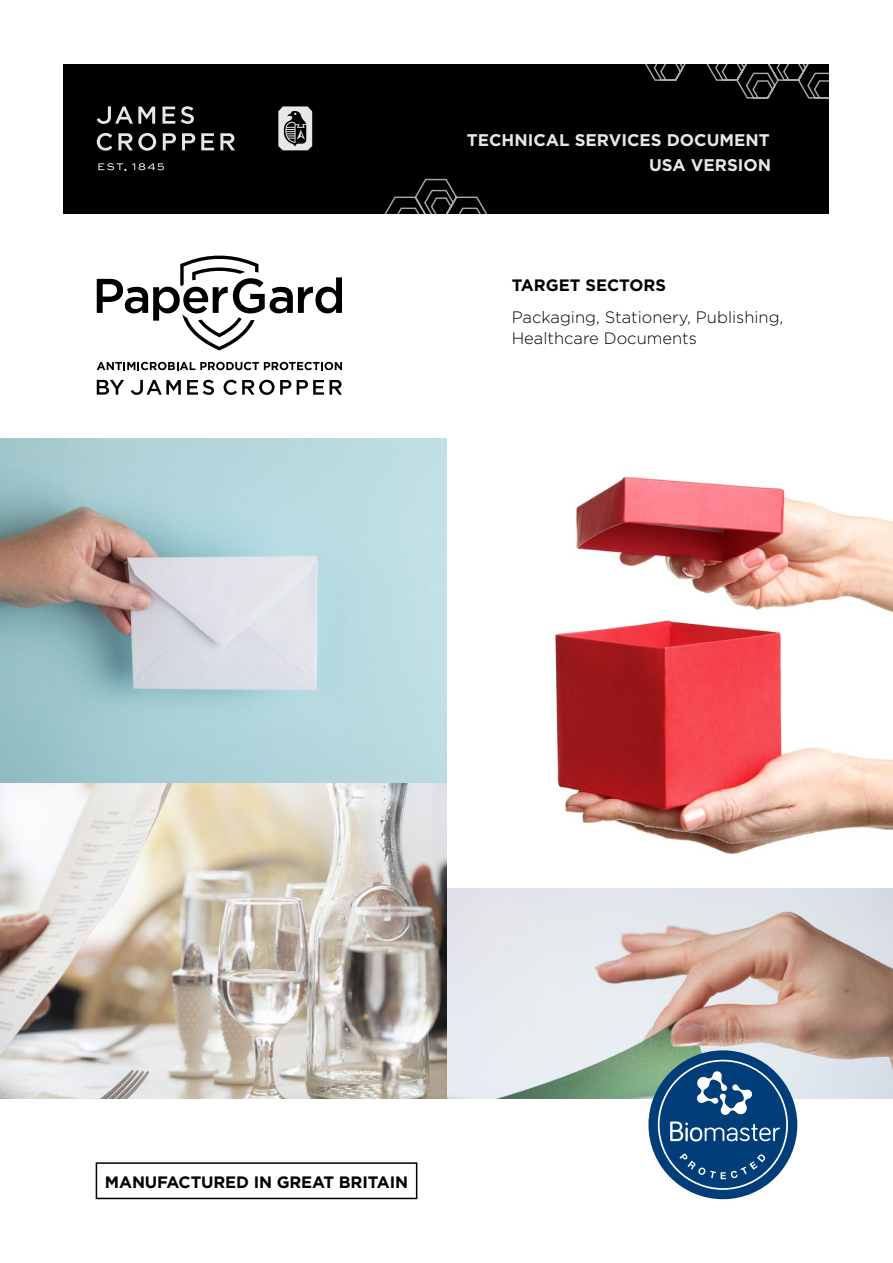
<style>
.page{position:relative;width:893px;height:1263px;background:#fff}
.page>*{position:absolute;margin:0;border:0;box-sizing:border-box;transform-origin:0 0}
.t1{font:700 16.95px "Gotham";color:#e6e7e8}
.t2{font:300 16.5px/21px "Gotham";color:#000}
.t3{font:700 16.5px "Gotham";letter-spacing:-.01em;color:#000}
</style>
<div class="page">
<img style="left:0;top:783px;width:893px;height:315px">
<svg style="left:446px;top:438px;width:447px;height:449px"></svg>
<div style="left:64px;top:64px;width:765px;height:149px;background:#000"></div>
<svg style="left:385px;top:64px;width:443px;height:149px"></svg>
<div style="left:96px;top:1162px;width:321px;height:37px;border:2px solid #000"></div>
<svg style="left:98px;top:163px;width:28px;height:8px"></svg>
<svg style="left:132px;top:163px;width:32px;height:7px"></svg>
<svg style="left:162px;top:107px;width:13px;height:17px"></svg>
<svg style="left:181px;top:106px;width:13px;height:18px"></svg>
<svg style="left:97px;top:106px;width:58px;height:18px"></svg>
<svg style="left:97px;top:133px;width:15px;height:18px"></svg>
<svg style="left:220px;top:133px;width:15px;height:17px"></svg>
<svg style="left:118px;top:133px;width:38px;height:18px"></svg>
<svg style="left:201px;top:133px;width:13px;height:17px"></svg>
<svg style="left:163px;top:133px;width:13px;height:17px"></svg>
<svg style="left:182px;top:133px;width:13px;height:17px"></svg>
<svg style="left:278px;top:106px;width:34px;height:44px"></svg>
<svg style="left:0;top:438px;width:446px;height:345px;background:#b3ccd0"></svg>
<svg style="left:648px;top:1050px;width:149px;height:149px"></svg>
<svg style="left:97px;top:255px;width:245px;height:95px"></svg>
<svg style="left:97px;top:380px;width:27px;height:15px"></svg>
<svg style="left:187px;top:380px;width:27px;height:15px"></svg>
<svg style="left:131px;top:380px;width:50px;height:15px"></svg>
<svg style="left:330px;top:380px;width:12px;height:15px"></svg>
<svg style="left:224px;top:380px;width:67px;height:15px"></svg>
<svg style="left:297px;top:380px;width:27px;height:15px"></svg>
<svg style="left:97px;top:362px;width:245px;height:8px"></svg>
<p class="t1" style="left:467px;top:129px;width:304px">TECHNICAL SERVICES DOCUMENT</p>
<p class="t1" style="left:649px;top:154px;width:124px">USA VERSION</p>
<p class="t3" style="left:512px;top:274px;width:156px">TARGET SECTORS</p>
<p class="t2" style="left:512px;top:306px;width:273px">Packaging, Stationery, Publishing,<br>Healthcare Documents</p>
<p class="t3" style="left:105px;top:1171px;width:305px">MANUFACTURED IN GREAT BRITAIN</p>
</div>
